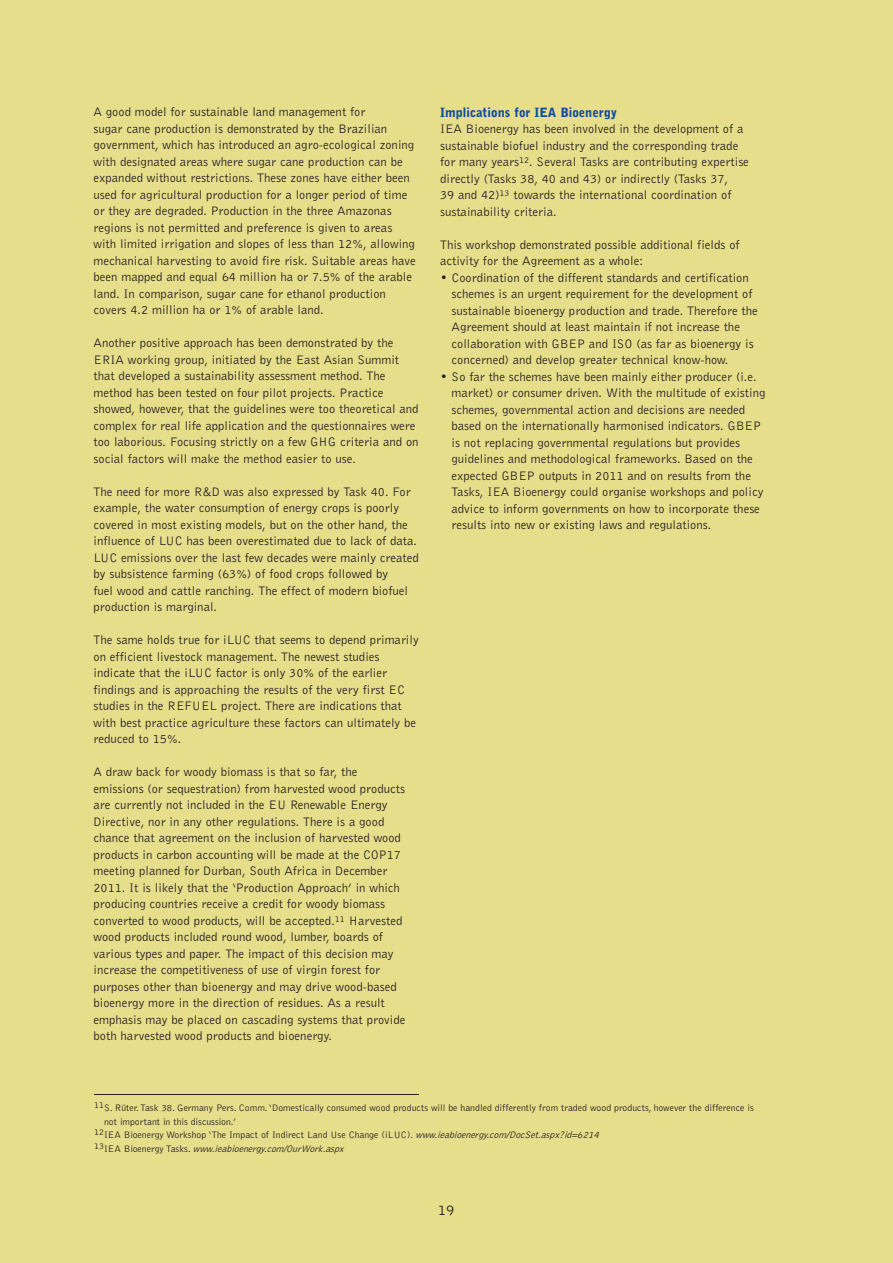
<style>
.page{position:relative;width:893px;height:1263px;background:#e7de8b}
.page>*{position:absolute;margin:0;border:0;box-sizing:border-box;transform-origin:0 0}
.t1{font:15px "Bell Gothic BT";color:#231f20}
.t2{font:12.75px/16.5px "Bell Gothic BT";color:#231f20}
.t3{font:900 12.75px "Bell Gothic BT";color:#0d4da1}
.t4{font:300 9.75px "Bell Gothic";color:#231f20}
.t5{font:italic 300 9.75px "Bell Gothic";color:#231f20}
.s1{font-style:italic}
.s2{font-style:normal}
</style>
<div class="page">
<hr style="left:94px;top:1095px;width:324px;height:1px;background:#231f20">
<p class="t2" style="left:94px;top:104px;width:324px">A good model for sustainable land management for<br>sugar cane production is demonstrated by the Brazilian government, which has introduced an agro-ecological zoning with designated areas where sugar cane production can be expanded without restrictions. These zones have either been used for agricultural production for a longer period of time or they are degraded. Production in the three Amazonas regions is not permitted and preference is given to areas with limited irrigation and slopes of less than 12%, allowing mechanical harvesting to avoid fire risk. Suitable areas have been mapped and equal 64 million ha or 7.5% of the arable land. In comparison, sugar cane for ethanol production covers 4.2 million ha or 1% of arable land.</p>
<p class="t2" style="left:94px;top:335px;width:327px">Another positive approach has been demonstrated by the ERIA working group, initiated by the East Asian Summit that developed a sustainability assessment method. The method has been tested on four pilot projects. Practice showed, however, that the guidelines were too theoretical and complex for real life application and the questionnaires were too laborious. Focusing strictly on a few GHG criteria and on social factors will make the method easier to use.</p>
<p class="t2" style="left:94px;top:484px;width:327px">The need for more R&amp;D was also expressed by Task 40. For example, the water consumption of energy crops is poorly covered in most existing models, but on the other hand, the influence of LUC has been overestimated due to lack of data.<br>LUC emissions over the last few decades were mainly created by subsistence farming (63%) of food crops followed by<br>fuel wood and cattle ranching. The effect of modern biofuel production is marginal.</p>
<p class="t2" style="left:94px;top:632px;width:327px">The same holds true for iLUC that seems to depend primarily on efficient livestock management. The newest studies indicate that the iLUC factor is only 30% of the earlier findings and is approaching the results of the very first EC studies in the REFUEL project. There are indications that with best practice agriculture these factors can ultimately be reduced to 15%.</p>
<p class="t2" style="left:94px;top:764px;width:313px">A draw back for woody biomass is that so far, the emissions (or sequestration) from harvested wood products are currently not included in the EU Renewable Energy Directive, nor in any other regulations. There is a good chance that agreement on the inclusion of harvested wood products in carbon accounting will be made at the COP17 meeting planned for Durban, South Africa in December 2011. It is likely that the ‘Production Approach’ in which producing countries receive a credit for woody biomass converted to wood products, will be accepted.<sup>11</sup> Harvested wood products included round wood, lumber, boards of various types and paper. The impact of this decision may increase the competitiveness of use of virgin forest for purposes other than bioenergy and may drive wood-based bioenergy more in the direction of residues. As a result emphasis may be placed on cascading systems that provide both harvested wood products and bioenergy.</p>
<p class="t3" style="left:440px;top:107px;width:179px">Implications for IEA Bioenergy</p>
<p class="t2" style="left:440px;top:121px;width:310px">IEA Bioenergy has been involved in the development of a sustainable biofuel industry and the corresponding trade for many years<sup>12</sup>. Several Tasks are contributing expertise directly (Tasks 38, 40 and 43) or indirectly (Tasks 37,<br>39 and 42)<sup>13</sup> towards the international coordination of sustainability criteria.</p>
<p class="t2" style="left:440px;top:237px;width:301px">This workshop demonstrated possible additional fields of activity for the Agreement as a whole:</p>
<p class="t2" style="left:451px;top:270px;width:308px;text-indent:-11px">• Coordination of the different standards and certification schemes is an urgent requirement for the development of sustainable bioenergy production and trade. Therefore the Agreement should at least maintain if not increase the collaboration with GBEP and ISO (as far as bioenergy is concerned) and develop greater technical know-how.</p>
<p class="t2" style="left:451px;top:369px;width:315px;text-indent:-11px">• So far the schemes have been mainly either producer (i.e. market) or consumer driven. With the multitude of existing schemes, governmental action and decisions are needed based on the internationally harmonised indicators. GBEP is not replacing governmental regulations but provides guidelines and methodological frameworks. Based on the expected GBEP outputs in 2011 and on results from the Tasks, IEA Bioenergy could organise workshops and policy advice to inform governments on how to incorporate these results into new or existing laws and regulations.</p>
<p class="t4" style="left:94px;top:1104px;width:661px"><sup>11</sup> S. Rüter. Task 38. Germany Pers. Comm. ‘Domestically consumed wood products will be handled differently from traded wood products, however the difference is</p>
<p class="t4" style="left:104px;top:1118px;width:133px">not important in this discussion.’</p>
<p class="t4" style="left:94px;top:1131px;width:509px"><sup>12</sup>IEA Bioenergy Workshop ‘The Impact of Indirect Land Use Change (iLUC). <span class="s1">www.ieabioenergy.com/DocSet.aspx?id=6214</span></p>
<p class="t5" style="left:94px;top:1145px;width:253px"><sup>1</sup> <sup>3</sup> <span class="s2">I E A B i o e n e r g y Ta s k s .</span> www.ieabioenergy.com/OurWork.aspx</p>
<p class="t1" style="left:438px;top:1205px;width:18px">19</p>
</div>
